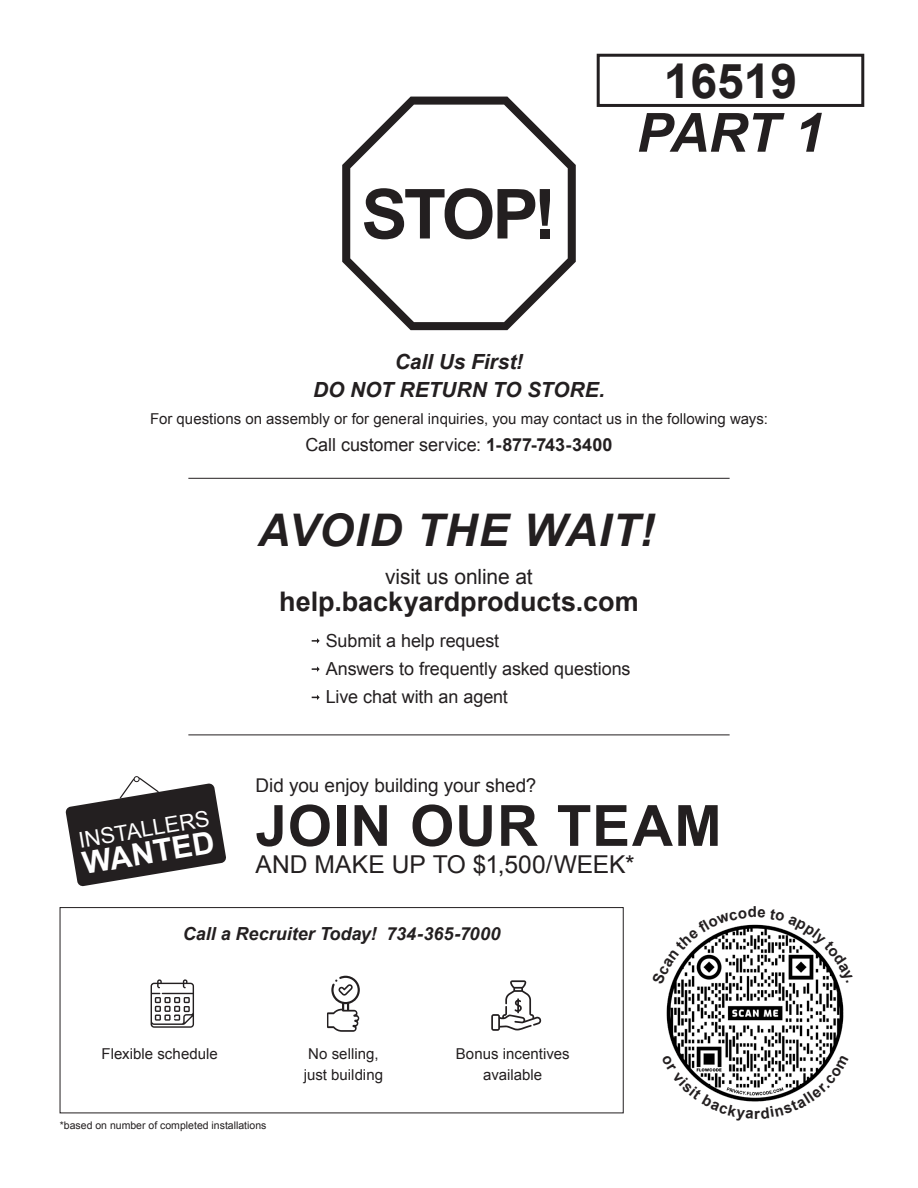
<style>
.page{position:relative;width:918px;height:1188px;background:#fff}
.page>*{position:absolute;margin:0;border:0;box-sizing:border-box;transform-origin:0 0}
.t1{font:700 56.85px "Arial";letter-spacing:.02em;color:#231f20}
.t2{font:italic 700 54px "Arial";color:#231f20}
.t3{font:700 48px "Arial";color:#231f20}
.t4{font:italic 700 45px "Arial";letter-spacing:.015em;color:#231f20}
.t5{font:700 30.75px "Arial";color:#fff}
.t6{font:700 27px "Arial";color:#231f20}
.t7{font:24.6px "Arial";letter-spacing:.005em;color:#231f20}
.t8{font:21.9px "Arial";color:#fff}
.t9{font:21px "Arial";letter-spacing:-.01em;color:#231f20}
.t10{font:italic 700 20.85px "Arial";letter-spacing:-.005em;color:#231f20}
.t11{font:18.9px "Arial";letter-spacing:-.005em;color:#231f20}
.t12{font:18px "Arial";letter-spacing:-.005em;color:#231f20}
.t13{font:italic 700 18px "Arial";color:#231f20}
.t14{font:15px/21px "Arial";color:#231f20;text-align:center}
.t15{font:10.5px "Arial";color:#231f20}
.s1{font-weight:700}
</style>
<div class="page">
<div style="left:597px;top:54px;width:267px;height:53px;border:3px solid #231f20"></div>
<hr style="left:188px;top:735px;width:542px;height:1px;background:#231f20">
<svg style="left:342px;top:97px;width:234px;height:233px"></svg>
<svg style="left:364px;top:188px;width:186px;height:51px"></svg>
<svg style="left:65px;top:776px;width:161px;height:111px"></svg>
<img style="left:666px;top:985px;width:178px;height:70px">
<svg style="left:151px;top:979px;width:43px;height:49px"></svg>
<svg style="left:491px;top:980px;width:50px;height:51px"></svg>
<div style="left:60px;top:907px;width:563px;height:206px;border:1px solid #231f20"></div>
<svg style="left:327px;top:976px;width:33px;height:56px"></svg>
<svg style="left:312px;top:638px;width:8px;height:6px"></svg>
<svg style="left:312px;top:666px;width:8px;height:6px"></svg>
<svg style="left:312px;top:695px;width:8px;height:5px"></svg>
<hr style="left:188px;top:478px;width:542px;height:1px;background:#231f20">
<svg style="left:677px;top:1055px;width:156px;height:47px"></svg>
<svg style="left:671px;top:924px;width:168px;height:61px"></svg>
<p class="t3" style="left:664px;top:49px;width:135px">16519</p>
<p class="t2" style="left:637px;top:97px;width:189px">PART 1</p>
<p class="t10" style="left:395px;top:348px;width:130px">Call Us First!</p>
<p class="t10" style="left:313px;top:376px;width:293px">DO NOT RETURN TO STORE.</p>
<p class="t14" style="left:150px;top:409px;width:619px">For questions on assembly or for general inquiries, you may contact us in the following ways:</p>
<p class="t12" style="left:305px;top:433px;width:309px">Call customer service: <span class="s1">1-877-743-3400</span></p>
<p class="t4" style="left:258px;top:500px;width:399px">AVOID THE WAIT!</p>
<p class="t9" style="left:385px;top:562px;width:149px">visit us online at</p>
<p class="t6" style="left:279px;top:583px;width:361px">help.backyardproducts.com</p>
<p class="t8" style="left:77px;top:826px;width:134px;rotate:-9deg">INSTALLERS</p>
<p class="t5" style="left:79px;top:844px;width:135px;rotate:-10deg">WANTED</p>
<p class="t12" style="left:326px;top:629px;width:175px">Submit a help request</p>
<p class="t12" style="left:326px;top:657px;width:306px">Answers to frequently asked questions</p>
<p class="t12" style="left:326px;top:685px;width:184px">Live chat with an agent</p>
<p class="t11" style="left:256px;top:773px;width:282px">Did you enjoy building your shed?</p>
<p class="t1" style="left:256px;top:788px;width:468px">JOIN OUR TEAM</p>
<p class="t7" style="left:256px;top:848px;width:381px">AND MAKE UP TO $1,500/WEEK*</p>
<p class="t13" style="left:183px;top:922px;width:319px">Call a Recruiter Today! 734-365-7000</p>
<p class="t14" style="left:102px;top:1043px;width:118px">Flexible schedule</p>
<p class="t14" style="left:308px;top:1043px;width:72px">No selling,</p>
<p class="t14" style="left:304px;top:1064px;width:81px">just building</p>
<p class="t15" style="left:60px;top:1119px;width:208px">*based on number of completed installations</p>
<p class="t14" style="left:456px;top:1043px;width:115px">Bonus incentives available</p>
</div>
